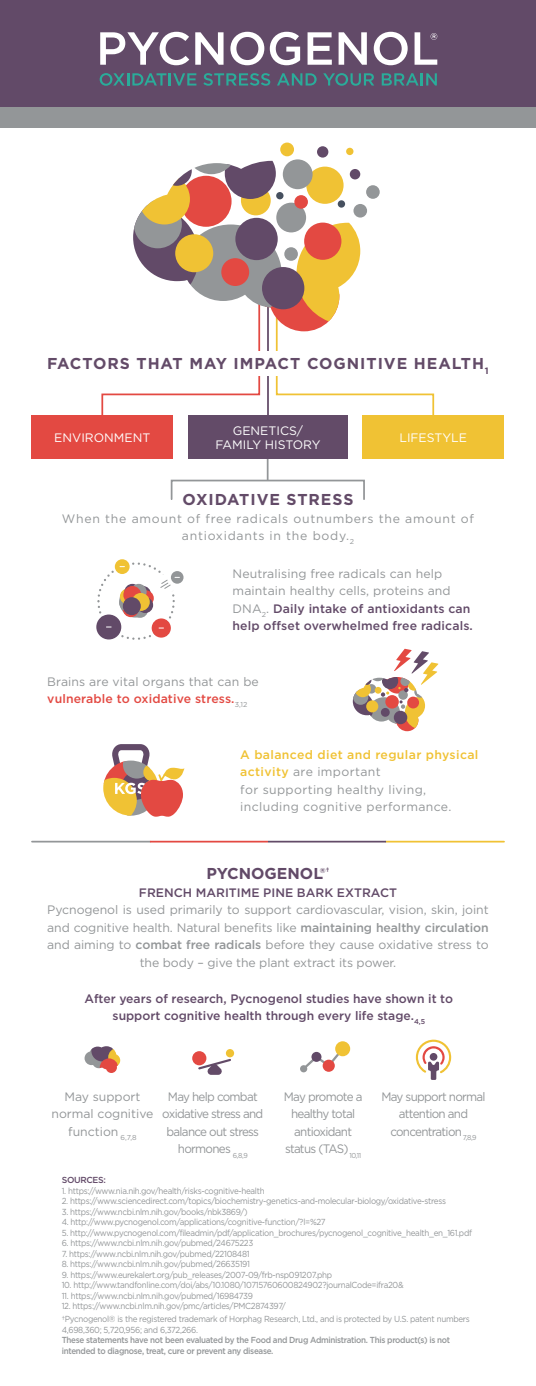
<style>
.page{position:relative;width:536px;height:1386px;background:#fff}
.page>*{position:absolute;margin:0;border:0;box-sizing:border-box;transform-origin:0 0}
.t1{font:700 15.75px "Gotham";letter-spacing:.06em;color:#634b68}
.t2{font:700 15.75px "Gotham";color:#624a68}
.t3{font:12.25px/17.5px "Gotham";letter-spacing:-.005em;color:#939698}
.t4{font:12.25px/17.5px "Gotham";letter-spacing:-.06em;color:#939698;text-align:center;scale:.95 1}
.t5{font:500 12.25px/17.5px "Gotham";color:#624a68;text-align:center}
.t6{font:12.25px/17.5px "Gotham";letter-spacing:.03em;color:#939698}
.t7{font:12.25px/17.5px "Gotham";letter-spacing:.06em;color:#939698;text-align:center}
.t8{font:12.25px/14px "Gotham";color:#fff;text-align:center}
.t9{font:8.75px/13.5px "Gotham";letter-spacing:-.035em;color:#939698;scale:.92 1}
.t10{font:500 8.75px/10.5px "Gotham";letter-spacing:-.035em;color:#939698;scale:.92 1}
.t11{font:500 8.75px "Gotham";letter-spacing:-.035em;color:#624a68}
.s1{font-weight:500;color:#624a68}
.s2{font-weight:500;color:#e34942}
.s3{font-weight:500;color:#f0c234}
.s4{font-weight:500}
</style>
<div class="page">
<div style="left:0;top:106px;width:536px;height:22px;background:#939698"></div>
<div style="left:0;top:0;width:536px;height:107px;background:#624a68"></div>
<hr style="left:267px;top:443px;width:1px;height:37px;background:#939698">
<div style="left:280px;top:143px;width:14px;height:13px;background:#f0c234;border-radius:50%"></div>
<svg style="left:283px;top:159px;width:29px;height:30px"></svg>
<div style="left:346px;top:148px;width:7px;height:7px;background:#f0c234;border-radius:50%"></div>
<div style="left:317px;top:146px;width:11px;height:12px;background:#624a68;border-radius:50%"></div>
<svg style="left:100px;top:161px;width:335px;height:256px"></svg>
<div style="left:171px;top:480px;width:194px;height:20px;border:2px solid #939698"></div>
<div style="left:154px;top:351px;width:227px;height:25px;background:#fff"></div>
<div style="left:32px;top:416px;width:141px;height:43px;background:#e34942"></div>
<div style="left:188px;top:416px;width:159px;height:43px;background:#634b68"></div>
<div style="left:362px;top:416px;width:142px;height:43px;background:#f0c234"></div>
<svg style="left:100px;top:73px;width:96px;height:13px"></svg>
<svg style="left:203px;top:73px;width:67px;height:13px"></svg>
<svg style="left:277px;top:73px;width:39px;height:13px"></svg>
<svg style="left:323px;top:73px;width:51px;height:13px"></svg>
<svg style="left:381px;top:73px;width:55px;height:13px"></svg>
<svg style="left:100px;top:32px;width:89px;height:33px"></svg>
<svg style="left:195px;top:32px;width:28px;height:33px"></svg>
<svg style="left:230px;top:32px;width:34px;height:33px"></svg>
<svg style="left:270px;top:32px;width:30px;height:33px"></svg>
<svg style="left:307px;top:32px;width:25px;height:33px"></svg>
<svg style="left:338px;top:32px;width:29px;height:33px"></svg>
<svg style="left:373px;top:32px;width:34px;height:33px"></svg>
<svg style="left:414px;top:32px;width:23px;height:33px"></svg>
<div style="left:171px;top:571px;width:12px;height:13px;background:#939698;border-radius:50%"></div>
<div style="left:115px;top:559px;width:14px;height:15px;background:#f0c234;border-radius:50%"></div>
<svg style="left:97px;top:563px;width:82px;height:77px"></svg>
<svg style="left:352px;top:649px;width:86px;height:82px"></svg>
<hr style="left:32px;top:841px;width:118px;height:2px;background:#939698">
<hr style="left:386px;top:841px;width:118px;height:2px;background:#f0c234">
<svg style="left:84px;top:1046px;width:36px;height:27px"></svg>
<svg style="left:415px;top:1039px;width:36px;height:41px"></svg>
<div style="left:429px;top:1053px;width:8px;height:8px;background:#624a68;border-radius:50%"></div>
<svg style="left:305px;top:1051px;width:38px;height:19px"></svg>
<div style="left:300px;top:1065px;width:7px;height:7px;background:#939698;border-radius:50%"></div>
<div style="left:311px;top:1052px;width:10px;height:10px;background:#624a68;border-radius:50%"></div>
<div style="left:322px;top:1060px;width:12px;height:12px;background:#e34942;border-radius:50%"></div>
<div style="left:335px;top:1041px;width:15px;height:15px;background:#f0c234;border-radius:50%"></div>
<svg style="left:197px;top:1057px;width:35px;height:18px"></svg>
<div style="left:226px;top:1049px;width:8px;height:8px;background:#f0c234;border-radius:50%"></div>
<div style="left:192px;top:1051px;width:14px;height:14px;background:#e34942;border-radius:50%"></div>
<hr style="left:150px;top:841px;width:118px;height:2px;background:#e34942">
<hr style="left:268px;top:841px;width:118px;height:2px;background:#634b68">
<svg style="left:103px;top:744px;width:81px;height:73px"></svg>
<h1 class="t1" style="left:47px;top:354px;width:443px">FACTORS THAT MAY IMPACT COGNITIVE HEALTH<sub>1</sub></h1>
<h2 class="t8" style="left:54px;top:431px;width:98px">ENVIRONMENT</h2>
<h2 class="t8" style="left:215px;top:424px;width:106px">GENETICS/<br>FAMILY HISTORY</h2>
<h2 class="t8" style="left:399px;top:431px;width:69px">LIFESTYLE</h2>
<h1 class="t1" style="left:182px;top:490px;width:172px">OXIDATIVE STRESS</h1>
<h2 class="t7" style="left:62px;top:509px;width:413px">When the amount of free radicals outnumbers the amount of antioxidants in the body.<sub>2</sub></h2>
<h2 class="t3" style="left:232px;top:565px;width:242px">Neutralising free radicals can help maintain healthy cells, proteins and DNA<sub>2</sub>. <span class="s1">Daily intake of antioxidants can help offset overwhelmed free radicals.</span></h2>
<h2 class="t3" style="left:47px;top:672px;width:213px">Brains are vital organs that can be <span class="s2">vulnerable to oxidative stress.</span><sub>3,12</sub></h2>
<h2 class="t6" style="left:240px;top:745px;width:239px"><span class="s3">A balanced diet and regular physical activity</span> are important<br>for supporting healthy living, including cognitive performance.</h2>
<h1 class="t2" style="left:206px;top:865px;width:125px">PYCNOGENOL<sup>®</sup><sup>†</sup></h1>
<h2 class="t5" style="left:139px;top:884px;width:259px">FRENCH MARITIME PINE BARK EXTRACT</h2>
<p class="t3" style="left:47px;top:901px;width:443px;text-align:center">Pycnogenol is used primarily to support cardiovascular, vision, skin, joint and cognitive health. Natural benefits like <span class="s4">maintaining healthy circulation </span>and aiming to <span class="s4">combat free radicals</span> before they cause oxidative stress to the body – give the plant extract its power.</p>
<h2 class="t5" style="left:85px;top:989px;width:370px">After years of research, Pycnogenol studies have shown it to support cognitive health through every life stage.<sub>4,5</sub></h2>
<h2 class="t3" style="left:51px;top:1088px;width:103px;text-align:center">May support normal cognitive function <sub>6,7,8</sub></h2>
<h2 class="t4" style="left:381px;top:1088px;width:111px">May support normal attention and concentration <sub>7,8,9</sub></h2>
<h2 class="t4" style="left:162px;top:1088px;width:108px">May help combat oxidative stress and balance out stress hormones <sub>6,8,9</sub></h2>
<h2 class="t4" style="left:284px;top:1088px;width:84px">May promote a healthy total antioxidant status (TAS) <sub>10,11</sub></h2>
<p class="t11" style="left:62px;top:1175px;width:46px">SOURCES:</p>
<p class="t9" style="left:62px;top:1184px;width:222px">1. https://www.nia.nih.gov/health/risks-cognitive-health</p>
<p class="t9" style="left:62px;top:1194px;width:419px">2. https://www.sciencedirect.com/topics/biochemistry-genetics-and-molecular-biology/oxidative-stress</p>
<p class="t9" style="left:62px;top:1205px;width:203px">3. https://www.ncbi.nlm.nih.gov/books/nbk3869/)</p>
<p class="t9" style="left:62px;top:1215px;width:288px">4. http://www.pycnogenol.com/applications/cognitive-function/?l=%27</p>
<p class="t9" style="left:62px;top:1226px;width:447px">5. http://www.pycnogenol.com/fileadmin/pdf/application_brochures/pycnogenol_cognitive_health_en_161.pdf</p>
<p class="t9" style="left:62px;top:1236px;width:210px">6. https://www.ncbi.nlm.nih.gov/pubmed/24675223</p>
<p class="t9" style="left:62px;top:1247px;width:206px">7. https://www.ncbi.nlm.nih.gov/pubmed/22108481</p>
<p class="t9" style="left:62px;top:1257px;width:206px">8. https://www.ncbi.nlm.nih.gov/pubmed/26635191</p>
<p class="t9" style="left:62px;top:1268px;width:295px">9. https://www.eurekalert.org/pub_releases/2007-09/frb-nsp091207.php</p>
<p class="t9" style="left:62px;top:1278px;width:373px">10. http://www.tandfonline.com/doi/abs/10.1080/10715760600824902?journalCode=ifra20&amp;</p>
<p class="t9" style="left:62px;top:1289px;width:209px">11. https://www.ncbi.nlm.nih.gov/pubmed/16984739</p>
<p class="t9" style="left:62px;top:1299px;width:445px">12. https://www.ncbi.nlm.nih.gov/pmc/articles/PMC2874397/<br>†Pycnogenol® is the registered trademark of Horphag Research, Ltd., and is protected by U.S. patent numbers</p>
<p class="t9" style="left:62px;top:1323px;width:150px">4,698,360; 5,720,956; and 6,372,266.</p>
<p class="t10" style="left:62px;top:1335px;width:423px">These statements have not been evaluated by the Food and Drug Administration. This product(s) is not intended to diagnose, treat, cure or prevent any disease.</p>
</div>
